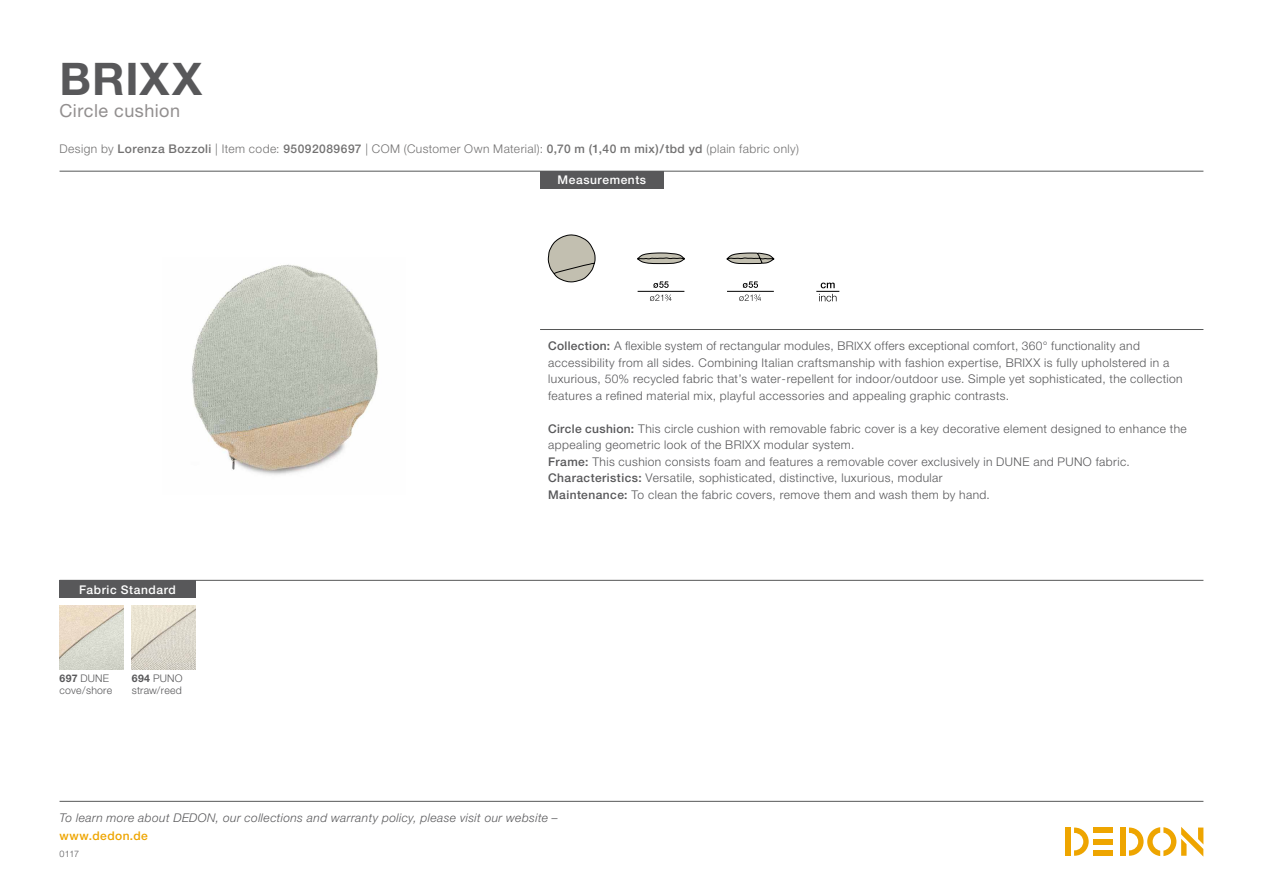
<style>
.page{position:relative;width:1263px;height:893px;background:#fff}
.page>*{position:absolute;margin:0;border:0;box-sizing:border-box;transform-origin:0 0}
.t1{font:700 45px "Helvetica Neue LT";letter-spacing:.02em;color:#58585a}
.t2{font:18px "Helvetica Neue LT";letter-spacing:.025em;color:#928f8f}
.t3{font:300 12px/16.5px "Helvetica Neue LT";letter-spacing:.035em;color:#58585a}
.t4{font:300 12px "Helvetica Neue LT";letter-spacing:.035em;color:#727171}
.t5{font:italic 300 12px "Helvetica Neue LT";letter-spacing:.035em;color:#58585a}
.t6{font:500 12px "Helvetica Neue LT";letter-spacing:.05em;color:#fff}
.t7{font:500 12px "Helvetica Neue LT";letter-spacing:.035em;color:#eea500}
.t8{font:300 10.5px/12px "Helvetica Neue LT";letter-spacing:.02em;color:#58585a}
.t9{font:300 9px "Helvetica Neue LT";color:#58585a}
.s1{font-weight:500}
.s2{font-weight:700}
.s3{font-size:11.55px}
</style>
<div class="page">
<div style="left:1120px;top:827px;width:5px;height:29px;background:#eea500"></div>
<div style="left:1094px;top:827px;width:19px;height:6px;background:#eea500"></div>
<div style="left:1094px;top:850px;width:19px;height:6px;background:#eea500"></div>
<div style="left:1094px;top:839px;width:19px;height:5px;background:#eea500"></div>
<svg style="left:1074px;top:827px;width:15px;height:29px"></svg>
<div style="left:1065px;top:827px;width:6px;height:29px;background:#eea500"></div>
<svg style="left:1129px;top:827px;width:74px;height:29px"></svg>
<hr style="left:60px;top:801px;width:1143px;height:1px;background:#565757">
<img style="left:60px;top:605px;width:63px;height:64px">
<img style="left:191px;top:264px;width:187px;height:211px">
<hr style="left:60px;top:580px;width:1143px;height:1px;background:#565757">
<hr style="left:60px;top:171px;width:1143px;height:1px;background:#565757">
<hr style="left:540px;top:329px;width:663px;height:1px;background:#565757">
<div style="left:540px;top:171px;width:124px;height:17px;background:#58585a"></div>
<div style="left:60px;top:580px;width:136px;height:18px;background:#58585a"></div>
<svg style="left:816px;top:283px;width:23px;height:18px"></svg>
<hr style="left:727px;top:291px;width:47px;height:1px;background:#010101">
<svg style="left:743px;top:281px;width:15px;height:7px"></svg>
<svg style="left:739px;top:294px;width:22px;height:7px"></svg>
<hr style="left:638px;top:291px;width:46px;height:1px;background:#010101">
<svg style="left:653px;top:281px;width:16px;height:7px"></svg>
<svg style="left:650px;top:294px;width:22px;height:7px"></svg>
<svg style="left:727px;top:253px;width:47px;height:11px"></svg>
<svg style="left:637px;top:253px;width:48px;height:11px"></svg>
<svg style="left:548px;top:235px;width:47px;height:47px"></svg>
<img style="left:132px;top:605px;width:63px;height:64px">
<h1 class="t1" style="left:60px;top:51px;width:144px">BRIXX</h1>
<h2 class="t2" style="left:60px;top:100px;width:122px">Circle cushion</h2>
<p class="t4" style="left:60px;top:142px;width:741px">Design by <span class="s1">Lorenza Bozzoli</span> | Item code: <span class="s1">95092089697</span> | COM (Customer Own Material): <span class="s1">0,70 m (1,40 m mix)/tbd yd</span> (plain fabric only)</p>
<p class="t6" style="left:558px;top:173px;width:90px">Measurements</p>
<p class="t6" style="left:79px;top:582px;width:98px">Fabric Standard</p>
<p class="t8" style="left:60px;top:672px;width:54px"><span class="s2">697</span> DUNE cove/shore</p>
<p class="t8" style="left:132px;top:672px;width:52px"><span class="s2">694</span> PUNO straw/reed</p>
<p class="t3" style="left:548px;top:337px;width:636px"><span class="s1">Collection:</span> A flexib<span class="s3">le</span> system of rectangular modules, BR<span class="s3">IXX</span> offers exceptional comfort, 360° functionality and accessibility from all sides. Combining Italian craftsmanship with fashion expertise, BRIXX is fully upholstered in a luxurious, 50% recycled fabric that’s water-repellent for indoor/outdoor use. Simple yet sophisticated, the collection features a refined material mix, playful accessories and appealing graphic contrasts.</p>
<p class="t3" style="left:548px;top:420px;width:640px"><span class="s1">Circle cushion:</span> This circle cushion with removable fabric cover is a key decorative element designed to enhance the appealing geometric look of the BRIXX modular system.<br><span class="s1">Frame:</span> This cushion consists foam and features a removable cover exclusively in DUNE and PUNO fabric.<br><span class="s1">Characteristics:</span> Versatile, sophisticated, distinctive, luxurious, modular<br><span class="s1">Maintenance:</span> To clean the fabric covers, remove them and wash them by hand.</p>
<p class="t5" style="left:60px;top:811px;width:500px">To learn more about DEDON, our collections and warranty policy, please visit our website –</p>
<p class="t7" style="left:60px;top:829px;width:90px">www.dedon.de</p>
<p class="t9" style="left:60px;top:848px;width:21px">0117</p>
</div>
